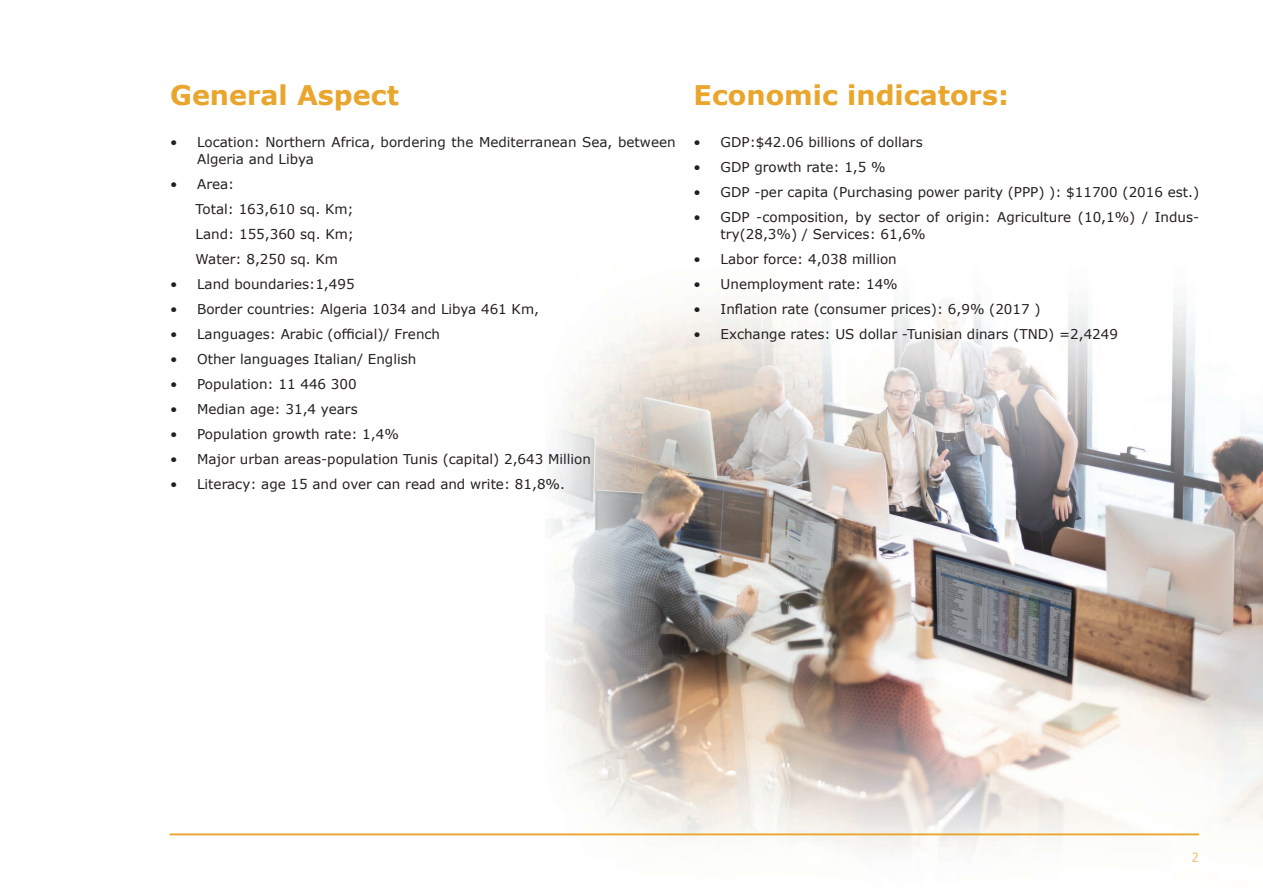
<style>
.page{position:relative;width:1263px;height:893px;background:#fff}
.page>*{position:absolute;margin:0;border:0;box-sizing:border-box;transform-origin:0 0}
.t1{font:700 27px "Verdana";color:#e9a52c}
.t2{font:15px "Calibri";color:#f2c57f}
.t3{font:13.5px/25px "Verdana";color:#231f20}
.s1{color:#fff}
</style>
<div class="page">
<img style="left:545px;top:300px;width:718px;height:555px">
<hr style="left:169px;top:833px;width:1030px;height:2px;background:#e9a52c">
<h1 class="t1" style="left:170px;top:76px;width:246px">General Aspect<span class="s1">s</span></h1>
<p class="t3" style="left:197px;top:134px;width:480px;line-height:16.5px;text-indent:-27px">• Location: Northern Africa, bordering the Mediterranean Sea, between<br>Algeria and Libya</p>
<p class="t3" style="left:196px;top:171px;width:160px;text-indent:-26px">• Area:<br>Total: 163,610 sq. Km;<br>Land: 155,360 sq. Km;<br>Water: 8,250 sq. Km</p>
<p class="t3" style="left:170px;top:271px;width:186px">• Land boundaries:1,495</p>
<p class="t3" style="left:170px;top:296px;width:370px">• Border countries: Algeria 1034 and Libya 461 Km,</p>
<p class="t3" style="left:170px;top:321px;width:272px">• Languages: Arabic (official)/ French</p>
<p class="t3" style="left:170px;top:346px;width:248px">• Other languages Italian/ English</p>
<p class="t3" style="left:170px;top:371px;width:188px">• Population: 11 446 300</p>
<p class="t3" style="left:170px;top:396px;width:189px">• Median age: 31,4 years</p>
<p class="t3" style="left:170px;top:421px;width:230px">• Population growth rate: 1,4%</p>
<p class="t3" style="left:170px;top:446px;width:422px">• Major urban areas-population Tunis (capital) 2,643 Million</p>
<p class="t3" style="left:170px;top:471px;width:396px">• Literacy: age 15 and over can read and write: 81,8%.</p>
<h1 class="t1" style="left:694px;top:76px;width:317px">Economic indicators:</h1>
<p class="t3" style="left:694px;top:130px;width:231px">• GDP:$42.06 billions of dollars</p>
<p class="t3" style="left:694px;top:155px;width:194px">• GDP growth rate: 1,5 %</p>
<p class="t3" style="left:694px;top:180px;width:507px">• GDP -per capita (Purchasing power parity (PPP) ): $11700 (2016 est.)</p>
<p class="t3" style="left:721px;top:209px;width:480px;line-height:16.5px;text-indent:-27px">• GDP -composition, by sector of origin: Agriculture (10,1%) / Indus&shy;try(28,3%) / Services: 61,6%</p>
<p class="t3" style="left:694px;top:246px;width:205px">• Labor force: 4,038 million</p>
<p class="t3" style="left:694px;top:271px;width:206px">• Unemployment rate: 14%</p>
<p class="t3" style="left:694px;top:296px;width:348px">• Inflation rate (consumer prices): 6,9% (2017 )</p>
<p class="t3" style="left:694px;top:321px;width:426px">• Exchange rates: US dollar -Tunisian dinars (TND) =2,4249</p>
<p class="t2" style="left:1191px;top:846px;width:9px">2</p>
</div>
